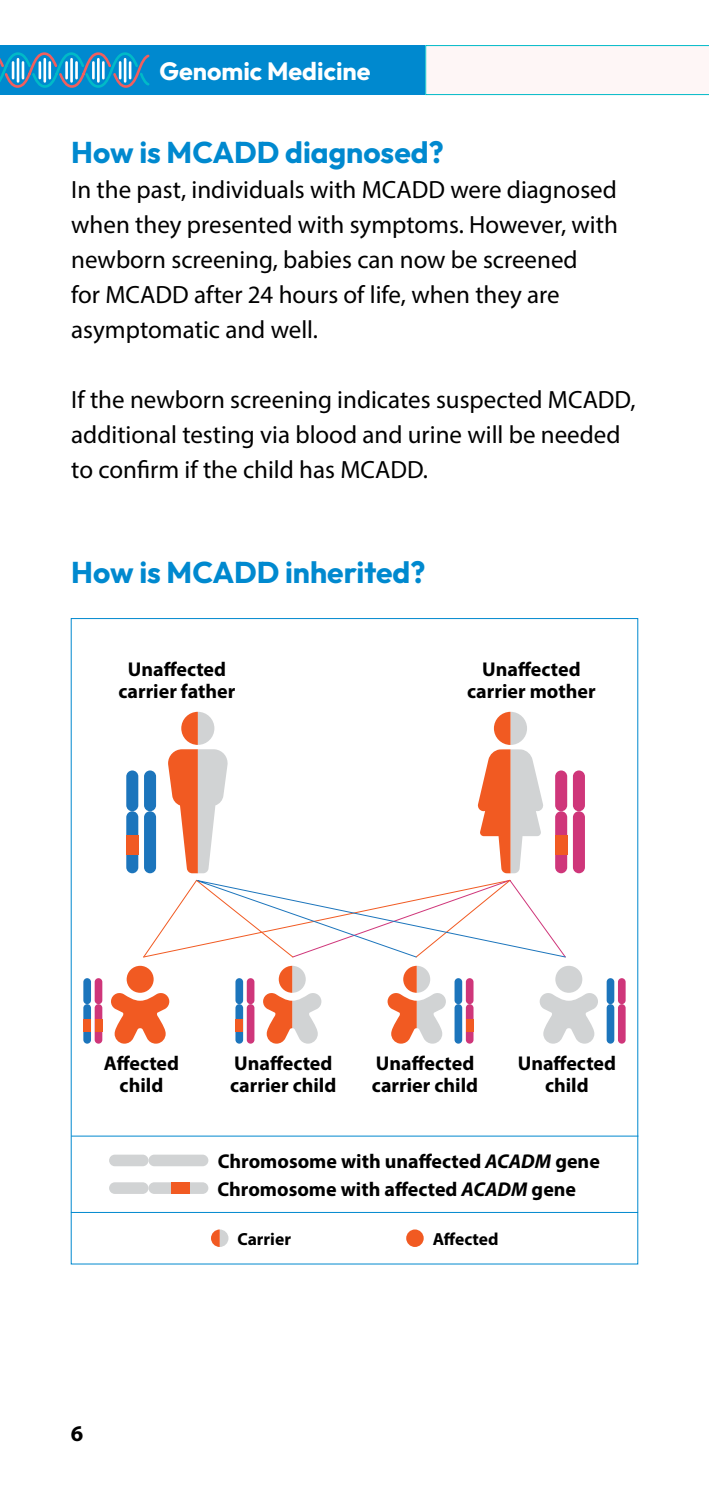
<style>
.page{position:relative;width:709px;height:1489px;background:#fff}
.page>*{position:absolute;margin:0;border:0;box-sizing:border-box;transform-origin:0 0}
.t1{font:100 30px "Outfit";color:#0089cf}
.t2{font:25px/35px "Myriad Pro";color:#000}
.t3{font:100 25px "Outfit";color:#fff}
.t4{font:700 22.5px "Myriad Pro";color:#000}
.t5{font:700 20px/22px "Myriad Pro";color:#000;text-align:center}
.t6{font:700 17.5px "Myriad Pro";color:#000}
.s1{font-style:italic}
</style>
<div class="page">
<div style="left:0;top:45px;width:425px;height:50px;background:#0089cf"></div>
<div style="left:425px;top:45px;width:284px;height:50px;background:#fef6f6"></div>
<svg style="left:0;top:52px;width:150px;height:36px"></svg>
<hr style="left:71px;top:1135px;width:567px;height:1px;background:#0089cf">
<div style="left:109px;top:1182px;width:39px;height:11px;background:#d1d3d4;border-radius:6px"></div>
<div style="left:148px;top:1182px;width:60px;height:11px;background:#d1d3d4;border-radius:6px"></div>
<div style="left:172px;top:1182px;width:18px;height:11px;background:#f15a22"></div>
<div style="left:109px;top:1154px;width:39px;height:12px;background:#d1d3d4;border-radius:6px"></div>
<div style="left:148px;top:1154px;width:60px;height:12px;background:#d1d3d4;border-radius:6px"></div>
<hr style="left:71px;top:1211px;width:567px;height:1px;background:#0089cf">
<div style="left:406px;top:1229px;width:18px;height:17px;background:#f15a22;border-radius:50%"></div>
<svg style="left:211px;top:1229px;width:17px;height:17px"></svg>
<div style="left:454px;top:978px;width:8px;height:26px;background:#1c75bc;border-radius:4px"></div>
<div style="left:454px;top:1004px;width:8px;height:39px;background:#1c75bc;border-radius:4px"></div>
<div style="left:466px;top:978px;width:7px;height:26px;background:#cf367a;border-radius:4px"></div>
<div style="left:466px;top:1004px;width:7px;height:39px;background:#cf367a;border-radius:4px"></div>
<div style="left:466px;top:1019px;width:7px;height:12px;background:#f15a22"></div>
<svg style="left:387px;top:965px;width:59px;height:78px"></svg>
<div style="left:573px;top:770px;width:12px;height:41px;background:#cf367a;border-radius:6px"></div>
<div style="left:573px;top:811px;width:12px;height:62px;background:#cf367a;border-radius:6px"></div>
<div style="left:555px;top:770px;width:12px;height:41px;background:#cf367a;border-radius:6px"></div>
<div style="left:555px;top:811px;width:12px;height:62px;background:#cf367a;border-radius:6px"></div>
<div style="left:555px;top:835px;width:12px;height:19px;background:#f15a22"></div>
<svg style="left:477px;top:711px;width:66px;height:162px"></svg>
<svg style="left:143px;top:879px;width:423px;height:78px"></svg>
<div style="left:83px;top:978px;width:8px;height:26px;background:#1c75bc;border-radius:4px"></div>
<div style="left:83px;top:1004px;width:8px;height:39px;background:#1c75bc;border-radius:4px"></div>
<div style="left:83px;top:1019px;width:8px;height:12px;background:#f15a22"></div>
<div style="left:95px;top:978px;width:7px;height:26px;background:#cf367a;border-radius:4px"></div>
<div style="left:95px;top:1004px;width:7px;height:39px;background:#cf367a;border-radius:4px"></div>
<div style="left:95px;top:1019px;width:7px;height:12px;background:#f15a22"></div>
<div style="left:127px;top:965px;width:27px;height:27px;background:#f15a22;border-radius:50%"></div>
<svg style="left:111px;top:993px;width:58px;height:50px"></svg>
<svg style="left:263px;top:965px;width:58px;height:78px"></svg>
<div style="left:235px;top:978px;width:8px;height:26px;background:#1c75bc;border-radius:4px"></div>
<div style="left:235px;top:1004px;width:8px;height:39px;background:#1c75bc;border-radius:4px"></div>
<div style="left:235px;top:1019px;width:8px;height:12px;background:#f15a22"></div>
<div style="left:247px;top:978px;width:7px;height:26px;background:#cf367a;border-radius:4px"></div>
<div style="left:247px;top:1004px;width:7px;height:39px;background:#cf367a;border-radius:4px"></div>
<div style="left:606px;top:978px;width:8px;height:26px;background:#1c75bc;border-radius:4px"></div>
<div style="left:606px;top:1004px;width:8px;height:39px;background:#1c75bc;border-radius:4px"></div>
<div style="left:618px;top:978px;width:7px;height:26px;background:#cf367a;border-radius:4px"></div>
<div style="left:618px;top:1004px;width:7px;height:39px;background:#cf367a;border-radius:4px"></div>
<div style="left:555px;top:965px;width:27px;height:27px;background:#d1d3d4;border-radius:50%"></div>
<svg style="left:539px;top:993px;width:59px;height:50px"></svg>
<svg style="left:168px;top:711px;width:60px;height:162px"></svg>
<div style="left:144px;top:770px;width:12px;height:41px;background:#1c75bc;border-radius:6px"></div>
<div style="left:144px;top:811px;width:12px;height:62px;background:#1c75bc;border-radius:6px"></div>
<div style="left:126px;top:770px;width:12px;height:41px;background:#1c75bc;border-radius:6px"></div>
<div style="left:126px;top:811px;width:12px;height:62px;background:#1c75bc;border-radius:6px"></div>
<div style="left:126px;top:835px;width:12px;height:19px;background:#f15a22"></div>
<p class="t3" style="left:159px;top:57px;width:213px">Genomic Medicine</p>
<p class="t1" style="left:71px;top:135px;width:374px">How is MCADD diagnosed?</p>
<p class="t2" style="left:71px;top:172px;width:548px">In the past, individuals with MCADD were diagnosed when they presented with symptoms. However, with newborn screening, babies can now be screened<br>for MCADD after 24 hours of life, when they are asymptomatic and well.</p>
<p class="t2" style="left:71px;top:382px;width:566px">If the newborn screening indicates suspected MCADD, additional testing via blood and urine will be needed to confirm if the child has MCADD.</p>
<p class="t1" style="left:71px;top:555px;width:355px">How is MCADD inherited?</p>
<p class="t5" style="left:118px;top:657px;width:118px">Unaffected carrier father</p>
<p class="t5" style="left:467px;top:657px;width:130px">Unaffected carrier mother</p>
<p class="t5" style="left:104px;top:1051px;width:77px">Affected child</p>
<p class="t5" style="left:517px;top:1051px;width:100px">Unaffected child</p>
<p class="t5" style="left:230px;top:1051px;width:108px;text-align:left">Unaffected carrier child</p>
<p class="t5" style="left:372px;top:1051px;width:108px;text-align:left">Unaffected carrier child</p>
<p class="t5" style="left:218px;top:1149px;width:384px">Chromosome with unaffected <span class="s1">ACADM</span> gene</p>
<p class="t5" style="left:217px;top:1177px;width:360px">Chromosome with affected <span class="s1">ACADM</span> gene</p>
<p class="t4" style="left:71px;top:1418px;width:14px">6</p>
<p class="t6" style="left:237px;top:1227px;width:55px">Carrier</p>
<p class="t6" style="left:433px;top:1227px;width:67px">Affected</p>
</div>
